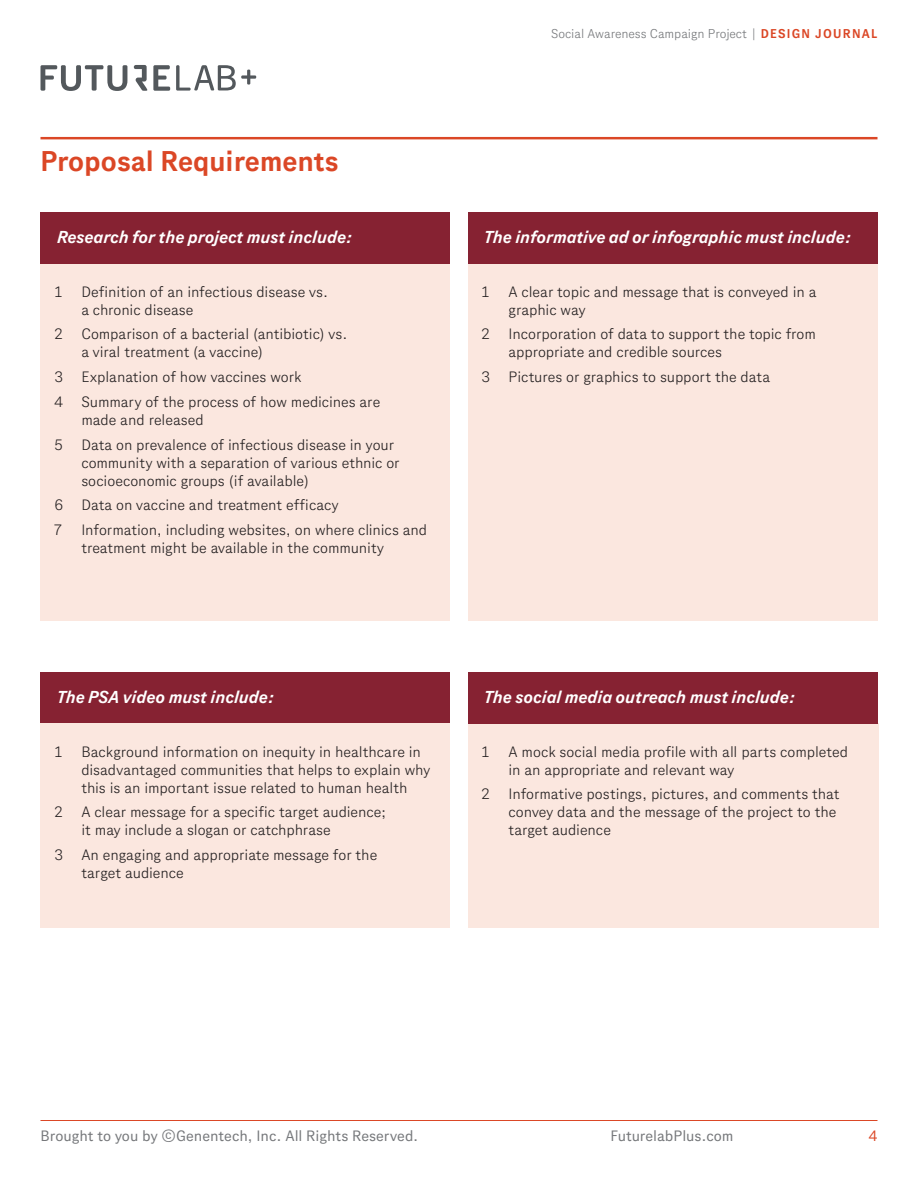
<style>
.page{position:relative;width:918px;height:1188px;background:#fff}
.page>*{position:absolute;margin:0;border:0;box-sizing:border-box;transform-origin:0 0}
.t1{font:700 28.5px "Gene Sans";color:#db4726}
.t2{font:italic 700 17.25px "Gene Sans";color:#fff}
.t3{font:300 15px/18px "Gene Sans";color:#231f20}
.t4{font:15px "Gene Sans";color:#76787b}
.t5{font:15px "Gene Sans";color:#db4726}
.t6{font:300 12.75px "Gene Sans";color:#76787b}
.s1{font-weight:700;color:#db4726}
</style>
<div class="page">
<hr style="left:40px;top:137px;width:838px;height:2px;background:#db4726">
<svg style="left:133px;top:65px;width:14px;height:26px"></svg>
<svg style="left:40px;top:65px;width:87px;height:26px"></svg>
<svg style="left:153px;top:65px;width:17px;height:26px"></svg>
<svg style="left:176px;top:65px;width:80px;height:26px"></svg>
<hr style="left:40px;top:1120px;width:838px;height:1px;background:#db4726">
<div style="left:41px;top:672px;width:409px;height:52px;background:#862232"></div>
<div style="left:41px;top:724px;width:409px;height:204px;background:#fbe7df"></div>
<div style="left:468px;top:264px;width:410px;height:356px;background:#fbe7df"></div>
<div style="left:468px;top:212px;width:410px;height:52px;background:#862232"></div>
<div style="left:40px;top:264px;width:410px;height:356px;background:#fbe7df"></div>
<div style="left:40px;top:212px;width:410px;height:52px;background:#862232"></div>
<div style="left:468px;top:724px;width:410px;height:204px;background:#fbe7df"></div>
<div style="left:468px;top:672px;width:410px;height:52px;background:#862232"></div>
<h1 class="t1" style="left:40px;top:145px;width:299px">Proposal Requirements</h1>
<p class="t2" style="left:57px;top:227px;width:297px">Research for the project must include:</p>
<p class="t3" style="left:54px;top:282px;width:9px">1</p>
<p class="t3" style="left:81px;top:282px;width:248px">Definition of an infectious disease vs. a chronic disease</p>
<p class="t3" style="left:81px;top:325px;width:268px;text-indent:-27px">2 Comparison of a bacterial (antibiotic) vs. a viral treatment (a vaccine)</p>
<p class="t3" style="left:54px;top:364px;width:327px;line-height:24.8px">3 Explanation of how vaccines work<br>4 Summary of the process of how medicines are</p>
<p class="t3" style="left:81px;top:410px;width:124px">made and released</p>
<p class="t3" style="left:54px;top:435px;width:10px">5</p>
<p class="t3" style="left:81px;top:435px;width:320px">Data on prevalence of infectious disease in your community with a separation of various ethnic or socioeconomic groups (if available)</p>
<p class="t3" style="left:54px;top:493px;width:286px;line-height:24.8px">6 Data on vaccine and treatment efficacy<br>7</p>
<p class="t3" style="left:81px;top:521px;width:347px">Information, including websites, on where clinics and treatment might be available in the community</p>
<p class="t6" style="left:551px;top:26px;width:328px">Social Awareness Campaign Project | <span class="s1">DESIGN JOURNAL</span></p>
<p class="t2" style="left:484px;top:227px;width:369px">The informative ad or infographic must include:</p>
<p class="t3" style="left:482px;top:282px;width:9px">1</p>
<p class="t3" style="left:509px;top:282px;width:309px">A clear topic and message that is conveyed in a graphic way</p>
<p class="t3" style="left:509px;top:325px;width:309px;text-indent:-27px">2 Incorporation of data to support the topic from appropriate and credible sources</p>
<p class="t3" style="left:482px;top:368px;width:290px">3 Pictures or graphics to support the data</p>
<p class="t2" style="left:57px;top:687px;width:219px">The PSA video must include:</p>
<p class="t3" style="left:54px;top:742px;width:9px">1</p>
<p class="t3" style="left:81px;top:742px;width:351px">Background information on inequity in healthcare in disadvantaged communities that helps to explain why this is an important issue related to human health</p>
<p class="t3" style="left:81px;top:803px;width:306px;text-indent:-27px">2 A clear message for a specific target audience; it may include a slogan or catchphrase</p>
<p class="t3" style="left:81px;top:845px;width:297px;text-indent:-27px">3 An engaging and appropriate message for the target audience</p>
<p class="t2" style="left:484px;top:687px;width:313px">The social media outreach must include:</p>
<p class="t3" style="left:482px;top:742px;width:9px">1</p>
<p class="t3" style="left:509px;top:742px;width:341px">A mock social media profile with all parts completed in an appropriate and relevant way</p>
<p class="t3" style="left:509px;top:785px;width:333px;text-indent:-27px">2 Informative postings, pictures, and comments that convey data and the message of the project to the target audience</p>
<p class="t4" style="left:40px;top:1127px;width:379px">Brought to you by ©Genentech, Inc. All Rights Reserved.</p>
<p class="t4" style="left:610px;top:1127px;width:125px">FuturelabPlus.com</p>
<p class="t5" style="left:869px;top:1127px;width:10px">4</p>
</div>
